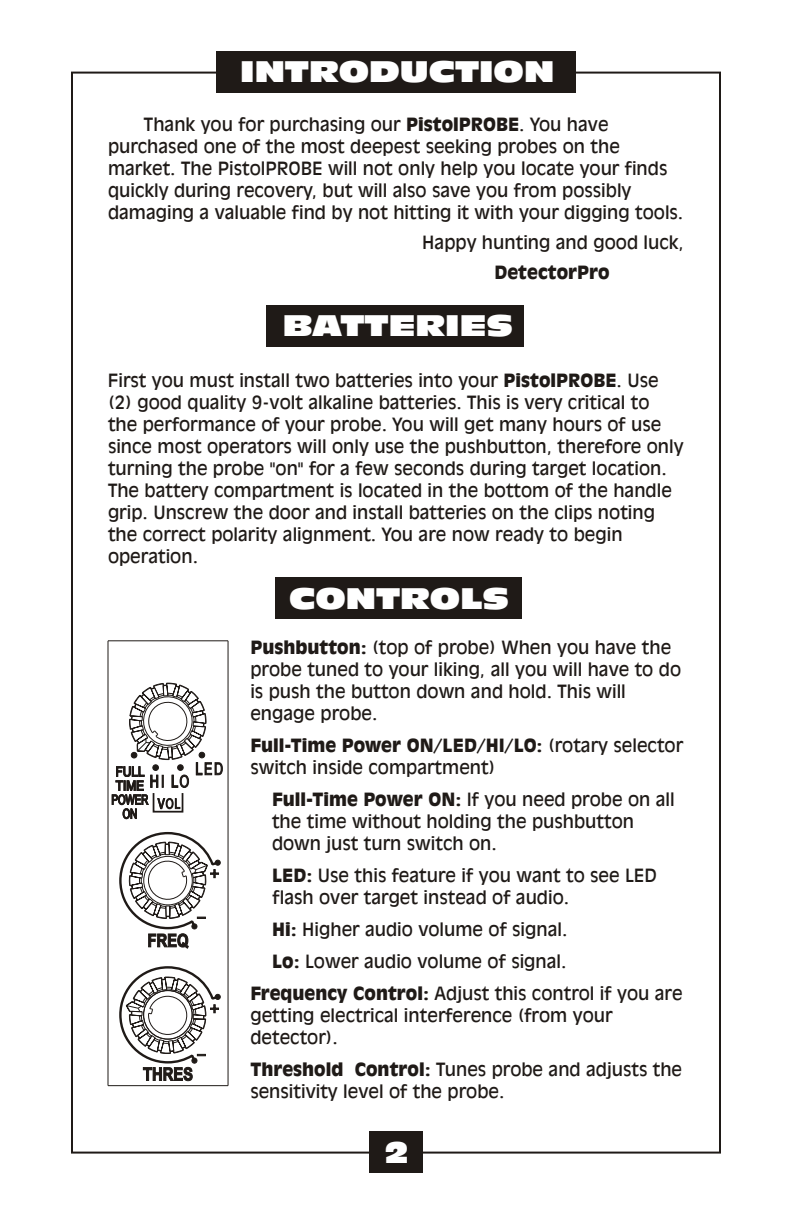
<style>
.page{position:relative;width:792px;height:1224px;background:#fff}
.page>*{position:absolute;margin:0;border:0;box-sizing:border-box;transform-origin:0 0}
.t1{font:28px "Incised 901 BT Nord";color:#fff}
.t2{font:18px/22px "Incised 901 BT";color:#1f1a17}
.t3{font:700 18px "Incised 901 BT";color:#1f1a17}
.s1{font-weight:700}
</style>
<div class="page">
<div style="left:217px;top:51px;width:359px;height:42px;background:#1f1a17"></div>
<div style="left:369px;top:1131px;width:54px;height:42px;background:#1f1a17"></div>
<div style="left:266px;top:305px;width:258px;height:41px;background:#1f1a17"></div>
<div style="left:275px;top:578px;width:246px;height:41px;background:#1f1a17"></div>
<hr style="left:108px;top:1085px;width:120px;height:1px;background:#1f1a17">
<hr style="left:108px;top:641px;width:1px;height:445px;background:#1f1a17">
<hr style="left:228px;top:641px;width:1px;height:445px;background:#1f1a17">
<hr style="left:108px;top:640px;width:120px;height:1px;background:#1f1a17">
<svg style="left:112px;top:682px;width:111px;height:137px"></svg>
<svg style="left:119px;top:831px;width:102px;height:118px"></svg>
<svg style="left:119px;top:966px;width:102px;height:115px"></svg>
<div style="left:153px;top:792px;width:30px;height:21px;border:2px solid #1f1a17"></div>
<h1 class="t1" style="left:240px;top:61px;width:316px">INTRODUCTION</h1>
<p class="t2" style="left:108px;top:115px;width:577px;text-indent:36px">Thank you for purchasing our <span class="s1">PistolPROBE</span>. You have purchased one of the most deepest seeking probes on the market. The PistolPROBE will not only help you locate your finds quickly during recovery, but will also save you from possibly damaging a valuable find by not hitting it with your digging tools.</p>
<p class="t2" style="left:422px;top:233px;width:263px">Happy hunting and good luck,</p>
<p class="t3" style="left:494px;top:265px;width:117px">DetectorPro</p>
<h1 class="t1" style="left:283px;top:315px;width:232px">BATTERIES</h1>
<p class="t2" style="left:108px;top:372px;width:577px">First you must install two batteries into your <span class="s1">PistolPROBE</span>. Use (2) good quality 9-volt alkaline batteries. This is very critical to<br>the performance of your probe. You will get many hours of use since most operators will only use the pushbutton, therefore only turning the probe "on" for a few seconds during target location.<br>The battery compartment is located in the bottom of the handle grip. Unscrew the door and install batteries on the clips noting the correct polarity alignment. You are now ready to begin operation.</p>
<h1 class="t1" style="left:289px;top:587px;width:221px">CONTROLS</h1>
<p class="t2" style="left:250px;top:638px;width:432px"><span class="s1">Pushbutton:</span> (top of probe) When you have the probe tuned to your liking, all you will have to do is push the button down and hold. This will engage probe.</p>
<p class="t2" style="left:250px;top:736px;width:434px"><span class="s1">Full-Time Power ON/LED/HI/LO:</span> (rotary selector switch inside compartment)</p>
<p class="t2" style="left:272px;top:790px;width:404px"><span class="s1">Full-Time Power ON:</span> If you need probe on all the time without holding the pushbutton down just turn switch on.</p>
<p class="t2" style="left:272px;top:866px;width:386px"><span class="s1">LED:</span> Use this feature if you want to see LED flash over target instead of audio.</p>
<p class="t2" style="left:272px;top:920px;width:297px"><span class="s1">Hi:</span> Higher audio volume of signal.</p>
<p class="t2" style="left:272px;top:952px;width:296px"><span class="s1">Lo:</span> Lower audio volume of signal.</p>
<p class="t2" style="left:250px;top:984px;width:434px"><span class="s1">Frequency Control:</span> Adjust this control if you are</p>
<p class="t2" style="left:250px;top:1006px;width:364px">getting electrical interference (from your detector).</p>
<p class="t2" style="left:250px;top:1060px;width:433px"><span class="s1">Threshold Control:</span> Tunes probe and adjusts the sensitivity level of the probe.</p>
<h1 class="t1" style="left:385px;top:1142px;width:25px">2</h1>
</div>
